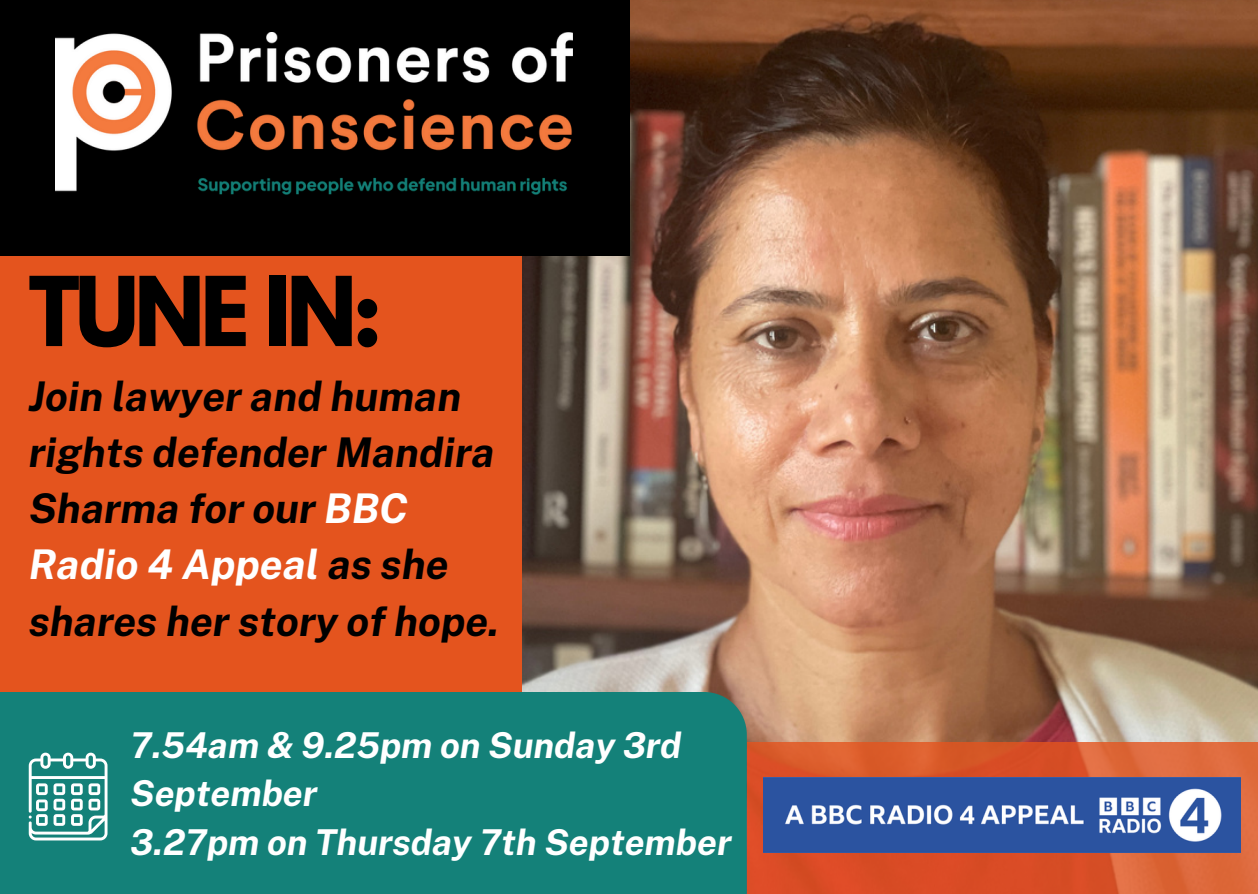
<style>
.page{position:relative;width:1258px;height:894px;background:#fff}
.page>*{position:absolute;margin:0;border:0;box-sizing:border-box;transform-origin:0 0}
.t1{font:700 85.2px "League Spartan";letter-spacing:-.05em;color:#000}
.t2{font:italic 700 40.8px/56.1px "Public Sans";color:#000}
.t3{font:italic 700 35.7px/48.3px "Public Sans";color:#fff}
.s1{color:#fff}
</style>
<div class="page">
<img style="left:521px;top:0;width:737px;height:742px">
<div style="left:0;top:0;width:629px;height:256px;background:#000"></div>
<img style="left:55px;top:32px;width:518px;height:163px">
<svg style="left:747px;top:742px;width:511px;height:151px;background:#d75830"></svg>
<div style="left:0;top:256px;width:521px;height:637px;background:#e4541e"></div>
<div style="left:0;top:691px;width:747px;height:202px;background:#148179"></div>
<svg style="left:29px;top:752px;width:78px;height:88px"></svg>
<img style="left:763px;top:777px;width:477px;height:74px">
<p class="t1" style="left:29px;top:269px;width:355px">TUNE IN:</p>
<p class="t2" style="left:29px;top:367px;width:472px">Join lawyer and human rights defender Mandira<br>Sharma for our <span class="s1">BBC<br>Radio 4 Appeal</span> as she shares her story of hope.</p>
<p class="t3" style="left:130px;top:720px;width:553px">7.54am &amp; 9.25pm on Sunday 3rd<br>September</p>
<p class="t3" style="left:130px;top:817px;width:603px">3.27pm on Thursday 7th September</p>
</div>
